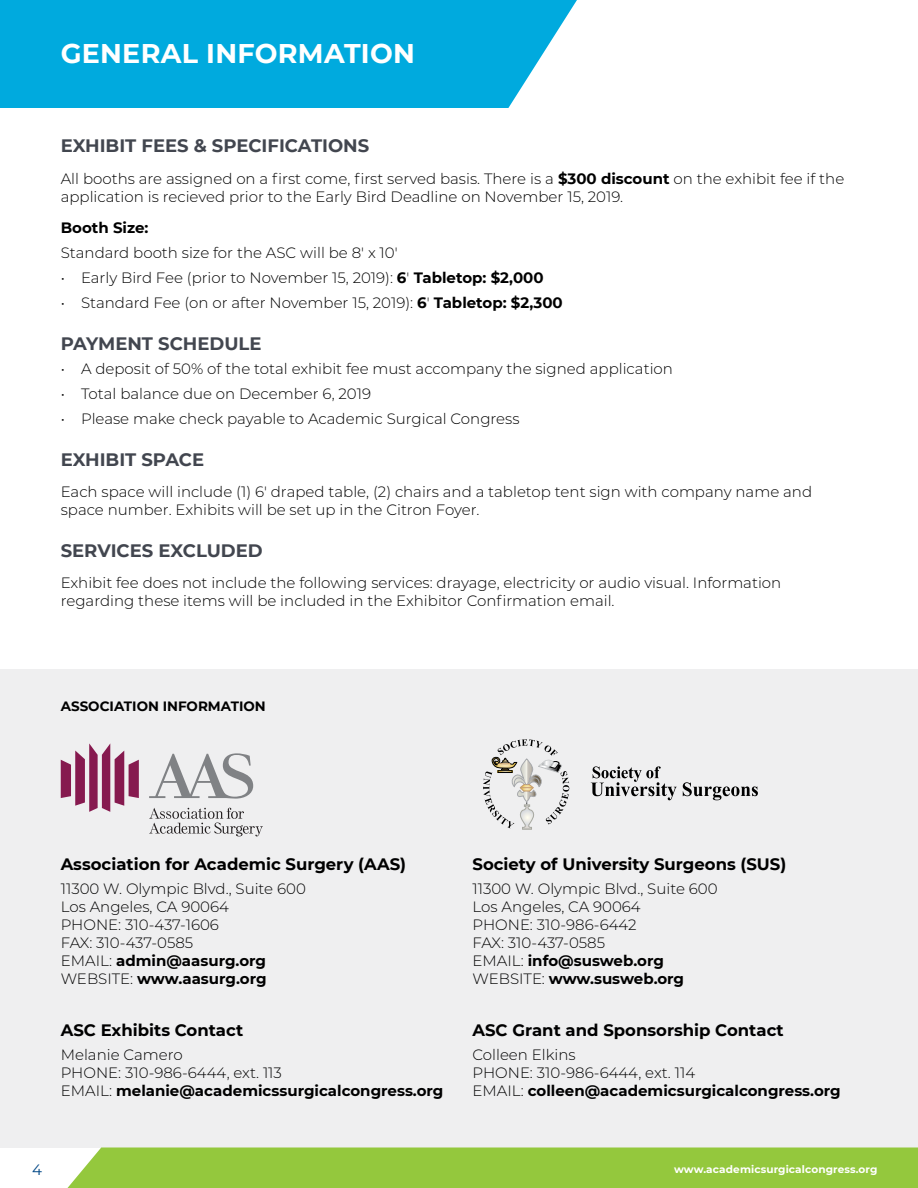
<style>
.page{position:relative;width:918px;height:1188px;background:#fff}
.page>*{position:absolute;margin:0;border:0;box-sizing:border-box;transform-origin:0 0}
.t1{font:700 27px "Montserrat";letter-spacing:.01em;color:#fff}
.t2{font:700 18px "Montserrat";color:#42464f}
.t3{font:700 16.5px "Montserrat";color:#000}
.t4{font:300 15px/18px "Montserrat";color:#000}
.t5{font:700 15px "Montserrat";color:#000}
.t6{font:15px "Montserrat";color:#004786}
.t7{font:700 13.5px "Montserrat";color:#000}
.t8{font:700 10.5px "Montserrat";letter-spacing:.01em;color:#fff}
.s1{font-weight:700}
</style>
<div class="page">
<div style="left:0;top:669px;width:918px;height:479px;background:#efeff0"></div>
<div style="left:68px;top:1148px;width:850px;height:40px;background:#94c83d"></div>
<div style="left:0;top:0;width:577px;height:108px;background:#00aade"></div>
<svg style="left:149px;top:808px;width:114px;height:28px"></svg>
<svg style="left:61px;top:743px;width:78px;height:69px"></svg>
<svg style="left:149px;top:753px;width:104px;height:46px"></svg>
<svg style="left:483px;top:739px;width:86px;height:91px"></svg>
<svg style="left:591px;top:766px;width:86px;height:34px"></svg>
<svg style="left:683px;top:782px;width:75px;height:18px"></svg>
<h1 class="t1" style="left:61px;top:34px;width:356px">GENERAL INFORMATION</h1>
<p class="t2" style="left:61px;top:133px;width:310px">EXHIBIT FEES &amp; SPECIFICATIONS</p>
<p class="t4" style="left:61px;top:169px;width:785px">All booths are assigned on a first come, first served basis. There is a <span class="s1">$300 discount</span> on the exhibit fee if the application is recieved prior to the Early Bird Deadline on November 15, 2019.</p>
<p class="t5" style="left:61px;top:217px;width:89px">Booth Size:</p>
<p class="t4" style="left:61px;top:243px;width:339px">Standard booth size for the ASC will be 8' x 10'</p>
<p class="t4" style="left:61px;top:268px;width:484px">• Early Bird Fee (prior to November 15, 2019): <span class="s1">6</span>' <span class="s1">Tabletop: $2,000</span></p>
<p class="t4" style="left:61px;top:293px;width:504px">• Standard Fee (on or after November 15, 2019): <span class="s1">6</span>' <span class="s1">Tabletop: $2,300</span></p>
<p class="t2" style="left:61px;top:330px;width:202px">PAYMENT SCHEDULE</p>
<p class="t4" style="left:61px;top:359px;width:614px">• A deposit of 50% of the total exhibit fee must accompany the signed application</p>
<p class="t4" style="left:61px;top:384px;width:312px">• Total balance due on December 6, 2019</p>
<p class="t4" style="left:61px;top:409px;width:460px">• Please make check payable to Academic Surgical Congress</p>
<p class="t2" style="left:61px;top:446px;width:145px">EXHIBIT SPACE</p>
<p class="t4" style="left:61px;top:482px;width:753px">Each space will include (1) 6' draped table, (2) chairs and a tabletop tent sign with company name and space number. Exhibits will be set up in the Citron Foyer.</p>
<p class="t2" style="left:61px;top:538px;width:203px">SERVICES EXCLUDED</p>
<p class="t4" style="left:61px;top:574px;width:722px">Exhibit fee does not include the following services: drayage, electricity or audio visual. Information regarding these items will be included in the Exhibitor Confirmation email.</p>
<p class="t7" style="left:61px;top:696px;width:207px">ASSOCIATION INFORMATION</p>
<p class="t3" style="left:61px;top:852px;width:347px">Association for Academic Surgery (AAS)</p>
<p class="t4" style="left:61px;top:880px;width:247px">11300 W. Olympic Blvd., Suite 600<br>Los Angeles, CA 90064<br>PHONE: 310-437-1606<br>FAX: 310-437-0585<br>EMAIL: <span class="s1">admin@aasurg.org<br></span>WEBSITE: <span class="s1">www.aasurg.org</span></p>
<p class="t3" style="left:61px;top:1018px;width:184px">ASC Exhibits Contact</p>
<p class="t4" style="left:61px;top:1045px;width:384px">Melanie Camero<br>PHONE: 310-986-6444, ext. 113<br>EMAIL: <span class="s1">melanie@academicssurgicalcongress.org</span></p>
<p class="t6" style="left:32px;top:1159px;width:11px">4</p>
<p class="t3" style="left:472px;top:852px;width:315px">Society of University Surgeons (SUS)</p>
<p class="t4" style="left:472px;top:880px;width:247px">11300 W. Olympic Blvd., Suite 600<br>Los Angeles, CA 90064<br>PHONE: 310-986-6442<br>FAX: 310-437-0585<br>EMAIL: <span class="s1">info@susweb.org<br></span>WEBSITE: <span class="s1">www.susweb.org</span></p>
<p class="t3" style="left:472px;top:1018px;width:313px">ASC Grant and Sponsorship Contact</p>
<p class="t4" style="left:472px;top:1045px;width:370px">Colleen Elkins<br>PHONE: 310-986-6444, ext. 114<br>EMAIL: <span class="s1">colleen@academicsurgicalcongress.org</span></p>
<p class="t8" style="left:674px;top:1161px;width:205px">www.academicsurgicalcongress.org</p>
</div>
